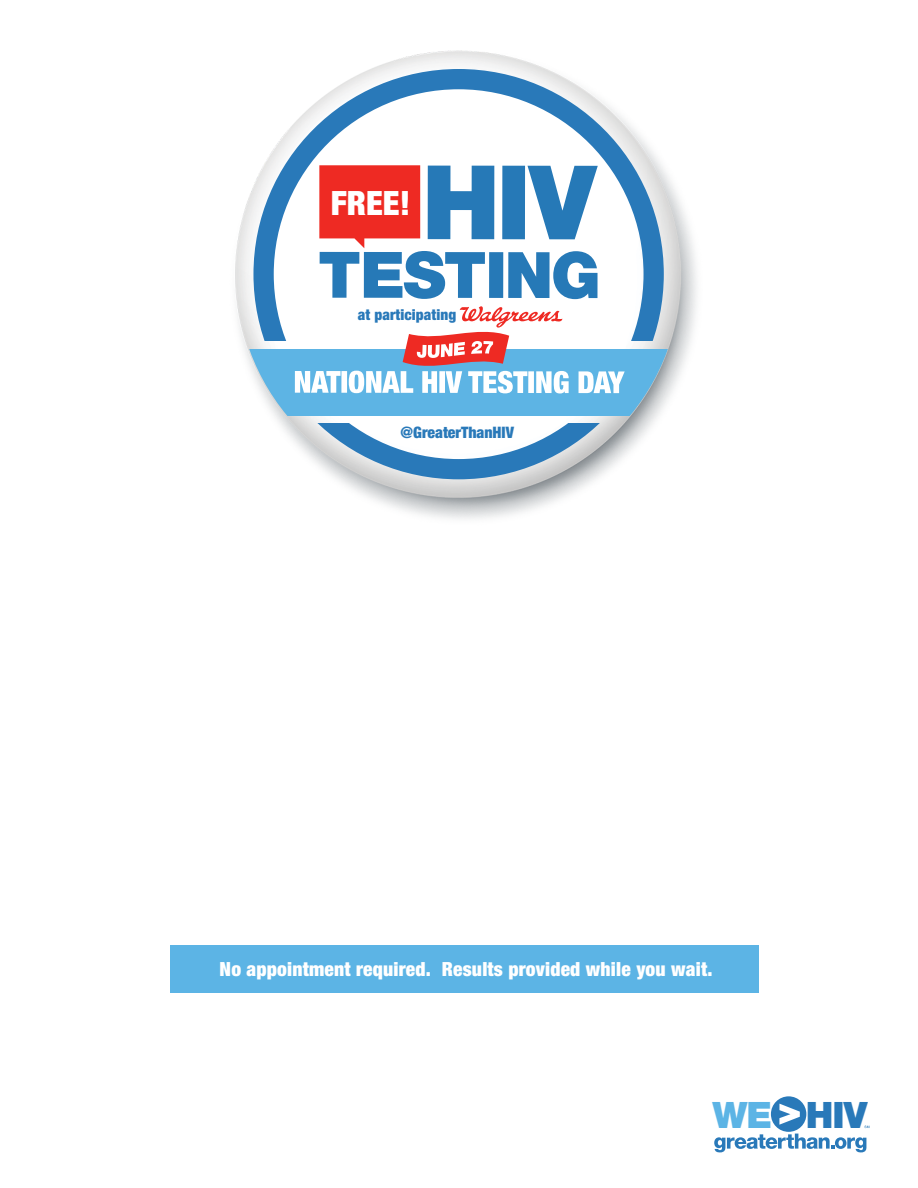
<style>
.page{position:relative;width:918px;height:1188px;background:#fff}
.page>*{position:absolute;margin:0;border:0;box-sizing:border-box;transform-origin:0 0}
.t1{font:900 103.05px "Helvetica Neue LT Pro";color:#2679b7}
.t2{font:900 64.05px "Helvetica Neue LT Pro";letter-spacing:-.035em;color:#2679b7}
.t3{font:900 36.45px "Helvetica Neue LT Pro";color:#2979b9}
.t4{font:900 condensed 33.6px "Helvetica Neue LT Pro";color:#fff}
.t5{font:900 condensed 19.5px "Helvetica Neue LT Pro";letter-spacing:.01em;color:#fff}
.t6{font:900 condensed 15.75px "Helvetica Neue LT Pro";letter-spacing:-.01em;color:#2979b9}
.t7{font:900 condensed 15.15px "Helvetica Neue LT Pro";letter-spacing:.01em;color:#2979b9}
.s1{color:#5cb4e5}
</style>
<div class="page">
<img style="left:235px;top:50px;width:462px;height:469px">
<svg style="left:236px;top:349px;width:445px;height:66px;fill:#5db4e4"></svg>
<svg style="left:253px;top:423px;width:411px;height:56px"></svg>
<svg style="left:253px;top:69px;width:411px;height:272px"></svg>
<svg style="left:319px;top:165px;width:101px;height:83px"></svg>
<svg style="left:295px;top:371px;width:46px;height:22px"></svg>
<div style="left:341px;top:371px;width:6px;height:22px;background:#fff"></div>
<svg style="left:579px;top:371px;width:46px;height:22px"></svg>
<svg style="left:349px;top:305px;width:220px;height:88px"></svg>
<div style="left:170px;top:946px;width:588px;height:47px;background:#5cb4e5"></div>
<svg style="left:714px;top:1096px;width:155px;height:56px"></svg>
<h3 class="t4" style="left:331px;top:183px;width:81px">FREE!</h3>
<h1 class="t1" style="left:422px;top:140px;width:176px">HIV</h1>
<h2 class="t2" style="left:318px;top:236px;width:284px">TESTING</h2>
<p class="t7" style="left:358px;top:306px;width:100px">at participating</p>
<p class="t6" style="left:400px;top:423px;width:115px">@GreaterThanHIV</p>
<p class="t5" style="left:220px;top:957px;width:494px">No appointment required. Results provided while you wait.</p>
<h3 class="t3" style="left:712px;top:1093px;width:157px"><span class="s1">WE</span> HIV</h3>
</div>
